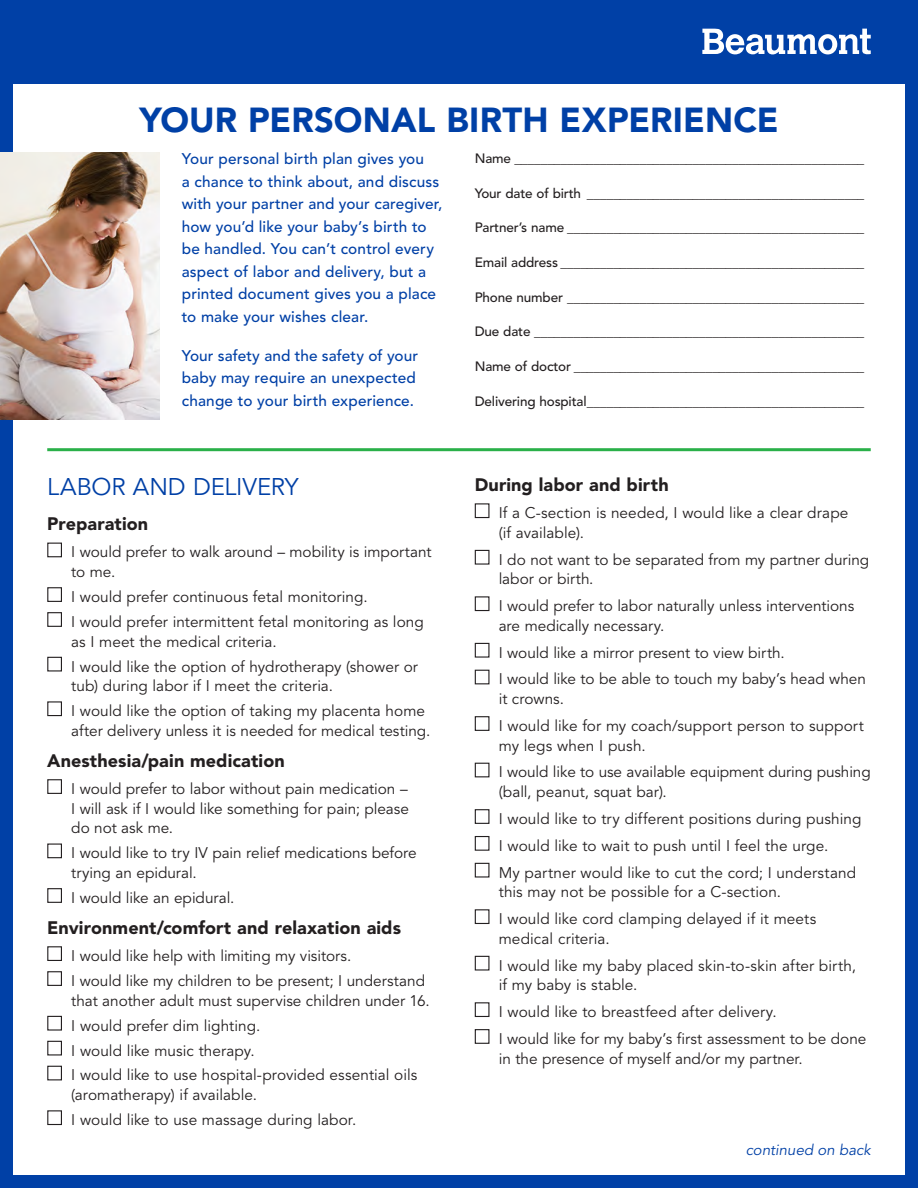
<style>
.page{position:relative;width:918px;height:1188px;background:#fff}
.page>*{position:absolute;margin:0;border:0;box-sizing:border-box;transform-origin:0 0}
.Header_Copy_-_All_Ca{font:900 34.5px "Avenir LT Std";letter-spacing:.005em;color:#0040a6}
.Subhead{font:24px "Avenir LT Std";letter-spacing:-.005em;color:#0040a6}
._12_pt_AVE_BLACK{font:900 18px "Avenir LT Std";letter-spacing:.005em;color:#231f20}
.Body_Copy{font:15.3px/19.6px "Avenir LT Std";color:#231f20}
.Body_Copy-2{font:500 15.3px/22.5px "Avenir LT Std";letter-spacing:.01em;color:#0040a6}
.Header_Copy_-_Small{font:italic 15px "Avenir LT Std";letter-spacing:.005em;color:#0040a6}
.t1{font:13.5px "Avenir LT Std";color:#231f20}
.s1{font-weight:500}
</style>
<div class="page">
<div style="left:0;top:0;width:918px;height:83px;background:#0040a6"></div>
<div style="left:47px;top:543px;width:15px;height:14px;border:1px solid #231f20"></div>
<div style="left:47px;top:587px;width:15px;height:15px;border:1px solid #231f20"></div>
<div style="left:47px;top:612px;width:15px;height:15px;border:1px solid #231f20"></div>
<div style="left:47px;top:657px;width:15px;height:15px;border:1px solid #231f20"></div>
<div style="left:47px;top:701px;width:15px;height:15px;border:1px solid #231f20"></div>
<div style="left:47px;top:779px;width:15px;height:15px;border:1px solid #231f20"></div>
<div style="left:47px;top:844px;width:15px;height:14px;border:1px solid #231f20"></div>
<div style="left:47px;top:888px;width:15px;height:15px;border:1px solid #231f20"></div>
<div style="left:47px;top:946px;width:15px;height:15px;border:1px solid #231f20"></div>
<div style="left:47px;top:971px;width:15px;height:15px;border:1px solid #231f20"></div>
<div style="left:47px;top:1016px;width:15px;height:15px;border:1px solid #231f20"></div>
<div style="left:47px;top:1041px;width:15px;height:15px;border:1px solid #231f20"></div>
<div style="left:47px;top:1066px;width:15px;height:14px;border:1px solid #231f20"></div>
<div style="left:47px;top:1110px;width:15px;height:15px;border:1px solid #231f20"></div>
<div style="left:475px;top:503px;width:14px;height:15px;border:1px solid #231f20"></div>
<div style="left:475px;top:550px;width:14px;height:15px;border:1px solid #231f20"></div>
<div style="left:475px;top:596px;width:14px;height:15px;border:1px solid #231f20"></div>
<div style="left:475px;top:643px;width:14px;height:15px;border:1px solid #231f20"></div>
<div style="left:475px;top:670px;width:14px;height:14px;border:1px solid #231f20"></div>
<div style="left:475px;top:716px;width:14px;height:15px;border:1px solid #231f20"></div>
<div style="left:475px;top:763px;width:14px;height:14px;border:1px solid #231f20"></div>
<div style="left:475px;top:809px;width:14px;height:15px;border:1px solid #231f20"></div>
<div style="left:475px;top:836px;width:14px;height:15px;border:1px solid #231f20"></div>
<div style="left:475px;top:863px;width:14px;height:15px;border:1px solid #231f20"></div>
<div style="left:475px;top:909px;width:14px;height:15px;border:1px solid #231f20"></div>
<div style="left:475px;top:956px;width:14px;height:15px;border:1px solid #231f20"></div>
<div style="left:475px;top:1002px;width:14px;height:15px;border:1px solid #231f20"></div>
<div style="left:475px;top:1029px;width:14px;height:15px;border:1px solid #231f20"></div>
<div style="left:0;top:0;width:13px;height:1188px;background:#0040a6"></div>
<div style="left:905px;top:0;width:13px;height:1188px;background:#0040a6"></div>
<svg style="left:702px;top:29px;width:169px;height:25px"></svg>
<div style="left:0;top:1175px;width:918px;height:13px;background:#0040a6"></div>
<img style="left:0;top:153px;width:160px;height:266px">
<hr style="left:47px;top:448px;width:824px;height:3px;background:#2ab049">
<p class="Header_Copy_-_All_Ca" style="left:139px;top:99px;width:641px">YOUR PERSONAL BIRTH EXPERIENCE</p>
<p class="Body_Copy-2" style="left:182px;top:148px;width:262px">Your personal birth plan gives you<br>a chance to think about, and discuss with your partner and your caregiver, how you’d like your baby’s birth to be handled. You can’t control every aspect of labor and delivery, but a printed document gives you a place to make your wishes clear.</p>
<p class="Body_Copy-2" style="left:182px;top:345px;width:238px">Your safety and the safety of your baby may require an unexpected change to your birth experience.</p>
<p class="Subhead" style="left:47px;top:473px;width:253px">LABOR AND DELIVERY</p>
<p class="_12_pt_AVE_BLACK" style="left:47px;top:513px;width:102px">Preparation</p>
<p class="Body_Copy" style="left:71px;top:543px;width:362px">I would prefer to walk around – mobility is important to me.</p>
<p class="Body_Copy" style="left:71px;top:587px;width:298px">I would prefer continuous fetal monitoring.</p>
<p class="Body_Copy" style="left:71px;top:612px;width:354px">I would prefer intermittent fetal monitoring as long as I meet the medical criteria.</p>
<p class="Body_Copy" style="left:71px;top:657px;width:348px">I would like the option of hydrotherapy (shower or tub) during labor if I meet the criteria.</p>
<p class="Body_Copy" style="left:71px;top:701px;width:361px">I would like the option of taking my placenta home after delivery unless it is needed for medical testing.</p>
<p class="_12_pt_AVE_BLACK" style="left:47px;top:750px;width:239px">Anesthesia/pain medication</p>
<p class="Body_Copy" style="left:71px;top:779px;width:339px;text-align:justify">I would prefer to labor without pain medication – I will ask if I would like something for pain; please do not ask me.</p>
<p class="Body_Copy" style="left:71px;top:844px;width:347px">I would like to try IV pain relief medications before trying an epidural.</p>
<p class="Body_Copy" style="left:71px;top:888px;width:165px">I would like an epidural.</p>
<p class="_12_pt_AVE_BLACK" style="left:47px;top:917px;width:355px">Environment/comfort and relaxation aids</p>
<p class="Body_Copy" style="left:71px;top:946px;width:282px">I would like help with limiting my visitors.</p>
<p class="Body_Copy" style="left:71px;top:971px;width:360px">I would like my children to be present; I understand that another adult must supervise children under 16.</p>
<p class="Body_Copy" style="left:71px;top:1016px;width:191px">I would prefer dim lighting.</p>
<p class="Body_Copy" style="left:71px;top:1041px;width:185px">I would like music therapy.</p>
<p class="Body_Copy" style="left:71px;top:1066px;width:348px">I would like to use hospital-provided essential oils (aromatherapy) if available.</p>
<p class="Body_Copy" style="left:71px;top:1110px;width:287px">I would like to use massage during labor.</p>
<p class="t1" style="left:475px;top:150px;width:391px"><span class="s1">Name</span> _____________________________________________________</p>
<p class="t1" style="left:475px;top:185px;width:391px"><span class="s1">Your date of birth</span> __________________________________________</p>
<p class="t1" style="left:475px;top:220px;width:391px"><span class="s1">Partner’s name</span> _____________________________________________</p>
<p class="t1" style="left:475px;top:255px;width:391px"><span class="s1">Email address</span> ______________________________________________</p>
<p class="t1" style="left:475px;top:289px;width:391px"><span class="s1">Phone number</span> _____________________________________________</p>
<p class="t1" style="left:475px;top:324px;width:391px"><span class="s1">Due date</span> __________________________________________________</p>
<p class="t1" style="left:475px;top:359px;width:391px"><span class="s1">Name of doctor</span> ____________________________________________</p>
<p class="t1" style="left:475px;top:393px;width:391px"><span class="s1">Delivering hospital</span>__________________________________________</p>
<p class="_12_pt_AVE_BLACK" style="left:475px;top:474px;width:195px">During labor and birth</p>
<p class="Body_Copy" style="left:499px;top:503px;width:351px">If a C-section is needed, I would like a clear drape (if available).</p>
<p class="Body_Copy" style="left:499px;top:550px;width:372px">I do not want to be separated from my partner during labor or birth.</p>
<p class="Body_Copy" style="left:499px;top:596px;width:357px">I would prefer to labor naturally unless interventions are medically necessary.</p>
<p class="Body_Copy" style="left:499px;top:643px;width:288px">I would like a mirror present to view birth.</p>
<p class="Body_Copy" style="left:499px;top:670px;width:369px">I would like to be able to touch my baby’s head when it crowns.</p>
<p class="Body_Copy" style="left:499px;top:716px;width:367px">I would like for my coach/support person to support my legs when I push.</p>
<p class="Body_Copy" style="left:499px;top:763px;width:374px">I would like to use available equipment during pushing (ball, peanut, squat bar).</p>
<p class="Body_Copy" style="left:499px;top:809px;width:364px">I would like to try different positions during pushing</p>
<p class="Body_Copy" style="left:499px;top:836px;width:331px">I would like to wait to push until I feel the urge.</p>
<p class="Body_Copy" style="left:499px;top:863px;width:359px">My partner would like to cut the cord; I understand this may not be possible for a C-section.</p>
<p class="Body_Copy" style="left:499px;top:909px;width:319px">I would like cord clamping delayed if it meets medical criteria.</p>
<p class="Body_Copy" style="left:499px;top:956px;width:359px">I would like my baby placed skin-to-skin after birth, if my baby is stable.</p>
<p class="Body_Copy" style="left:499px;top:1002px;width:280px">I would like to breastfeed after delivery.</p>
<p class="Body_Copy" style="left:499px;top:1029px;width:369px">I would like for my baby’s first assessment to be done in the presence of myself and/or my partner.</p>
<p class="Header_Copy_-_Small" style="left:746px;top:1141px;width:126px">continued on back</p>
</div>
